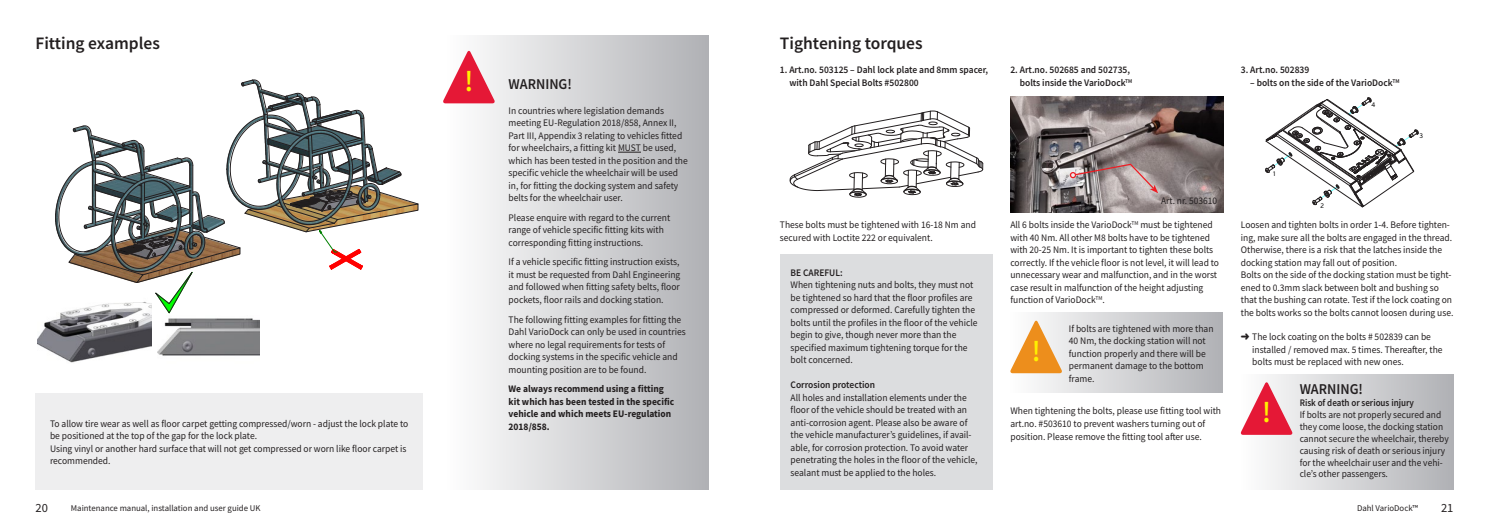
<style>
.page{position:relative;width:1489px;height:525px;background:#fff}
.page>*{position:absolute;margin:0;border:0;box-sizing:border-box;transform-origin:0 0}
.Brød_FR{font:600 30px "Source Sans Pro";color:#fff101;scale:.94 1}
.Overskrift{font:600 17.5px "Source Sans Pro";color:#231f20}
.Brød_FR-2{font:600 15px "Source Sans Pro";color:#231f20;scale:.94 1}
.t1{font:12.5px "Source Sans Pro";color:#231f20}
.Brød_UK{font:10px/12.5px "Source Sans Pro";color:#231f20;scale:.95 1}
.Brød{font:10px/12.5px "Source Sans Pro";color:#231f20;scale:.95 1}
.Brød_FR-3{font:10px/11.9px "Source Sans Pro";color:#231f20;scale:.94 1}
.Brød_UK-2{font:600 10px/12.5px "Source Sans Pro";color:#231f20;text-align:right;scale:.95 1}
.Brød_UK-3{font:700 10px/12.5px "Source Sans Pro";color:#231f20;scale:.95 1}
.Brød_FR-4{font:600 10px "Source Sans Pro";color:#231f20;scale:.9 1}
.Brød_FR-5{font:600 10px "Source Sans Pro";color:#231f20;scale:.94 1}
.t2{font:8.75px "Source Sans Pro";color:#231f20}
.t3{font:6.5px "Verb Cond";color:#000}
</style>
<div class="page">
<img style="left:1010px;top:96px;width:212px;height:116px">
<svg style="left:1265px;top:97px;width:153px;height:110px"></svg>
<svg style="left:789px;top:111px;width:194px;height:86px"></svg>
<div style="left:1069px;top:172px;width:7px;height:6px;border:1px solid #ee1d23;border-radius:50%"></div>
<svg style="left:1073px;top:163px;width:85px;height:30px;background:#aa9797"></svg>
<div style="left:447px;top:36px;width:262px;height:453px;background:linear-gradient(to right,#fefefe,#b0b1b5)"></div>
<img style="left:38px;top:314px;width:114px;height:49px">
<img style="left:158px;top:318px;width:101px;height:38px">
<svg style="left:55px;top:79px;width:363px;height:235px"></svg>
<div style="left:35px;top:393px;width:387px;height:96px;background:#eeeeef"></div>
<svg style="left:443px;top:50px;width:52px;height:53px"></svg>
<svg style="left:618px;top:152px;width:23px;height:1px"></svg>
<div style="left:780px;top:254px;width:212px;height:235px;background:#dcdddf"></div>
<div style="left:1010px;top:312px;width:212px;height:81px;background:linear-gradient(to right,#fefefe,#b1b2b5)"></div>
<svg style="left:1010px;top:320px;width:52px;height:53px"></svg>
<div style="left:1240px;top:374px;width:213px;height:115px;background:linear-gradient(to right,#fef9fa,#b0b3b7)"></div>
<svg style="left:1240px;top:381px;width:52px;height:53px"></svg>
<p class="Overskrift" style="left:35px;top:32px;width:126px">Fitting examples</p>
<p class="Brød" style="left:50px;top:417px;width:378px">To allow tire wear as well as floor carpet getting compressed/worn - adjust the lock plate to be positioned at the top of the gap for the lock plate.<br>Using vinyl or another hard surface that will not get compressed or worn like floor carpet is recommended.</p>
<p class="Brød_FR" style="left:464px;top:61px;width:11px">!</p>
<p class="Brød_FR-2" style="left:508px;top:74px;width:69px">WARNING!</p>
<p class="Brød_UK" style="left:508px;top:104px;width:190px">In countries where legislation demands meeting EU-Regulation 2018/858, Annex II, Part III, Appendix 3 relating to vehicles fitted for wheelchairs, a fitting kit MUST be used, which has been tested in the position and the specific vehicle the wheelchair will be used in, for fitting the docking system and safety belts for the wheelchair user.</p>
<p class="Brød_UK" style="left:508px;top:211px;width:172px">Please enquire with regard to the current range of vehicle specific fitting kits with corresponding fitting instructions.</p>
<p class="Brød_UK" style="left:508px;top:256px;width:182px;text-align:justify">If a vehicle specific fitting instruction exists, it must be requested from Dahl Engineering and followed when fitting safety belts, floor pockets, floor rails and docking station.</p>
<p class="Brød_UK" style="left:508px;top:313px;width:188px">The following fitting examples for fitting the Dahl VarioDock can only be used in countries where no legal requirements for tests of docking systems in the specific vehicle and mounting position are to be found.</p>
<p class="Brød_UK-3" style="left:508px;top:382px;width:176px">We always recommend using a fitting kit which has been tested in the specific vehicle and which meets EU-regulation<br>2018/858.</p>
<p class="Overskrift" style="left:780px;top:31px;width:144px">Tightening torques</p>
<p class="Brød_UK-2" style="left:789px;top:64px;width:211px;text-align:left;text-indent:-9px">1. Art.no. 503125 – Dahl lock plate and 8mm spacer, with Dahl Special Bolts #502800</p>
<p class="Brød_UK" style="left:780px;top:218px;width:208px">These bolts must be tightened with 16-18 Nm and secured with Loctite 222 or equivalent.</p>
<p class="Brød_FR-5" style="left:790px;top:265px;width:57px">BE CAREFUL:</p>
<p class="Brød_UK" style="left:790px;top:278px;width:198px">When tightening nuts and bolts, they must not be tightened so hard that the floor profiles are compressed or deformed. Carefully tighten the bolts until the profiles in the floor of the vehicle begin to give, though never more than the specified maximum tightening torque for the bolt concerned.</p>
<p class="Brød_UK-2" style="left:790px;top:378px;width:90px">Corrosion protection</p>
<p class="Brød_UK" style="left:790px;top:391px;width:198px">All holes and installation elements under the floor of the vehicle should be treated with an anti-corrosion agent. Please also be aware of the vehicle manufacturer’s guidelines, if avail&shy;able, for corrosion protection. To avoid water penetrating the holes in the floor of the vehicle, sealant must be applied to the holes.</p>
<p class="Brød_UK-2" style="left:1010px;top:64px;width:130px">2. Art.no. 502685 and 502735, bolts inside the VarioDock<sup>TM</sup></p>
<p class="Brød_FR-3" style="left:1160px;top:194px;width:61px">Art. nr. 503610</p>
<p class="Brød_UK" style="left:1010px;top:218px;width:221px">All 6 bolts inside the VarioDock<sup>TM</sup> must be tightened with 40 Nm. All other M8 bolts have to be tightened with 20-25 Nm. It is important to tighten these bolts correctly. If the vehicle floor is not level, it will lead to unnecessary wear and malfunction, and in the worst case result in malfunction of the height adjusting function of VarioDock<sup>TM</sup>.</p>
<p class="Brød_FR" style="left:1031px;top:330px;width:11px">!</p>
<p class="Brød_UK" style="left:1068px;top:322px;width:154px">If bolts are tightened with more than<br>40 Nm, the docking station will not function properly and there will be permanent damage to the bottom frame.</p>
<p class="Brød_UK" style="left:1010px;top:404px;width:223px">When tightening the bolts, please use fitting tool with art.no. #503610 to prevent washers turning out of position. Please remove the fitting tool after use.</p>
<p class="Brød_UK-2" style="left:1240px;top:64px;width:74px">3. Art.no. 502839</p>
<p class="Brød_UK-2" style="left:1250px;top:76px;width:159px">– bolts on the side of the VarioDock<sup>TM</sup></p>
<p class="t3" style="left:1272px;top:170px;width:4px">1</p>
<p class="t3" style="left:1320px;top:201px;width:5px">2</p>
<p class="t3" style="left:1371px;top:101px;width:5px">4</p>
<p class="t3" style="left:1419px;top:132px;width:5px">3</p>
<p class="Brød_UK" style="left:1240px;top:218px;width:224px">Loosen and tighten bolts in order 1-4. Before tighten&shy;ing, make sure all the bolts are engaged in the thread.<br>Otherwise, there is a risk that the latches inside the docking station may fall out of position.</p>
<p class="Brød_UK" style="left:1240px;top:268px;width:225px">Bolts on the side of the docking station must be tight&shy;ened to 0.3mm slack between bolt and bushing so that the bushing can rotate. Test if the lock coating on the bolts works so the bolts cannot loosen during use.</p>
<p class="Brød" style="left:1252px;top:330px;width:202px;text-indent:-11px">➜ The lock coating on the bolts # 502839 can be installed / removed max. 5 times. Thereafter, the bolts must be replaced with new ones.</p>
<p class="Brød_FR" style="left:1262px;top:392px;width:11px">!</p>
<p class="Brød_FR-2" style="left:1299px;top:379px;width:69px">WARNING!</p>
<p class="Brød_FR-4" style="left:1299px;top:396px;width:129px">Risk of death or serious injury</p>
<p class="Brød_FR-3" style="left:1299px;top:408px;width:160px">If bolts are not properly secured and they come loose, the docking station cannot secure the wheelchair, thereby causing risk of death or serious injury for the wheelchair user and the vehi&shy;cle’s other passengers.</p>
<p class="t1" style="left:35px;top:499px;width:14px">20</p>
<p class="t1" style="left:1440px;top:499px;width:14px">21</p>
<p class="t2" style="left:71px;top:502px;width:191px">Maintenance manual, installation and user guide UK</p>
<p class="t2" style="left:1356px;top:502px;width:63px">Dahl VarioDock™</p>
</div>
